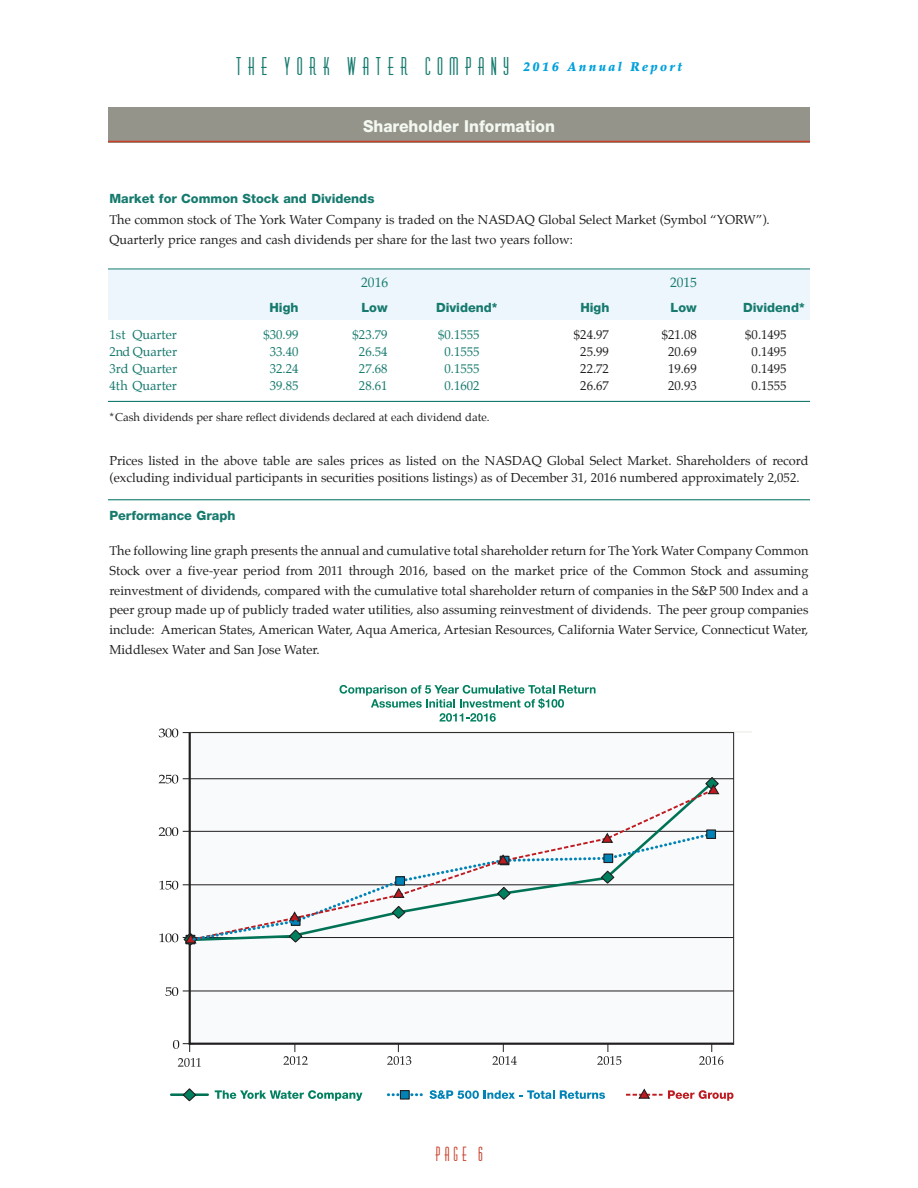
<style>
.page{position:relative;width:918px;height:1188px;background:#fff}
.page>*{position:absolute;margin:0;border:0;box-sizing:border-box;transform-origin:0 0}
.t1{font:22.5px "Diner Fatt";letter-spacing:.305em;color:#167a6e}
.t2{font:18px "Diner Fatt";color:#c9402b;scale:.95 1}
.t3{font:800 16.5px "Helvetica Neue";color:#f3f8f1;scale:.95 1}
.t4{font:13.5px "Palatino";color:#167a6e}
.t5{font:12.75px/19.8px "Palatino";color:#231f20}
.t6{font:12.75px "Palatino";color:#167a6e}
.t7{font:800 12.75px "Helvetica Neue";color:#167a6e}
.t8{font:11.25px "Palatino";color:#231f20}
</style>
<div class="page">
<div style="left:108px;top:107px;width:702px;height:35px;background:#94948a"></div>
<hr style="left:108px;top:141px;width:702px;height:1px;background:#c9402b">
<div style="left:108px;top:269px;width:702px;height:50px;background:#edf6fc"></div>
<hr style="left:108px;top:269px;width:702px;height:1px;background:#167a6e">
<hr style="left:108px;top:401px;width:702px;height:1px;background:#167a6e">
<hr style="left:108px;top:499px;width:702px;height:1px;background:#167a6e">
<div style="left:190px;top:733px;width:543px;height:312px;background:#f9fafc"></div>
<hr style="left:189px;top:733px;width:2px;height:312px;background:#231f20">
<hr style="left:189px;top:1043px;width:545px;height:2px;background:#231f20">
<hr style="left:183px;top:991px;width:551px;height:1px;background:#201d1e">
<hr style="left:183px;top:937px;width:551px;height:1px;background:#201d1e">
<svg style="left:165px;top:987px;width:13px;height:9px"></svg>
<hr style="left:183px;top:884px;width:551px;height:1px;background:#201d1e">
<svg style="left:178px;top:1058px;width:23px;height:9px"></svg>
<svg style="left:388px;top:1090px;width:217px;height:9px"></svg>
<div style="left:400px;top:1091px;width:9px;height:8px;background:#0083b6"></div>
<div style="left:400px;top:1090px;width:10px;height:10px;border:1px solid #201d1e"></div>
<svg style="left:626px;top:1088px;width:108px;height:13px"></svg>
<svg style="left:215px;top:1090px;width:147px;height:11px"></svg>
<hr style="left:171px;top:1093px;width:37px;height:3px;background:#007255">
<svg style="left:182px;top:1088px;width:15px;height:13px"></svg>
<svg style="left:283px;top:1044px;width:25px;height:21px"></svg>
<svg style="left:173px;top:1040px;width:21px;height:12px"></svg>
<svg style="left:387px;top:1044px;width:24px;height:21px"></svg>
<svg style="left:492px;top:1044px;width:25px;height:21px"></svg>
<svg style="left:597px;top:1044px;width:24px;height:21px"></svg>
<svg style="left:699px;top:1044px;width:24px;height:21px"></svg>
<svg style="left:339px;top:685px;width:257px;height:37px"></svg>
<hr style="left:183px;top:778px;width:551px;height:1px;background:#201d1e">
<hr style="left:183px;top:831px;width:551px;height:1px;background:#201d1e">
<svg style="left:159px;top:729px;width:19px;height:8px"></svg>
<svg style="left:159px;top:775px;width:561px;height:172px"></svg>
<hr style="left:733px;top:732px;width:1px;height:313px;background:#231f20">
<hr style="left:183px;top:732px;width:551px;height:1px;background:#201d1e">
<h1 class="t1" style="left:236px;top:54px;width:447px">UIF ZPSL XBUFS DPNQBOZ <sup>2016</sup> <sup>Annual</sup> <sup>Report</sup></h1>
<p class="t3" style="left:363px;top:120px;width:204px">Shareholder Information</p>
<p class="t7" style="left:110px;top:194px;width:266px">Market for Common Stock and Dividends</p>
<p class="t5" style="left:110px;top:210px;width:662px;line-height:20.2px">The common stock of The York Water Company is traded on the NASDAQ Global Select Market (Symbol “YORW”).<br>Quarterly price ranges and cash dividends per share for the last two years follow:</p>
<p class="t4" style="left:361px;top:276px;width:28px">2016</p>
<p class="t4" style="left:670px;top:276px;width:28px">2015</p>
<p class="t7" style="left:269px;top:303px;width:31px">High</p>
<p class="t7" style="left:362px;top:303px;width:28px">Low</p>
<p class="t7" style="left:436px;top:303px;width:63px">Dividend*</p>
<p class="t7" style="left:580px;top:303px;width:31px">High</p>
<p class="t7" style="left:671px;top:303px;width:28px">Low</p>
<p class="t7" style="left:743px;top:303px;width:63px">Dividend*</p>
<p class="t6" style="left:110px;top:329px;width:69px">1st Quarter</p>
<p class="t6" style="left:263px;top:329px;width:37px">$30.99</p>
<p class="t6" style="left:353px;top:329px;width:37px">$23.79</p>
<p class="t6" style="left:438px;top:329px;width:43px">$0.1555</p>
<p class="t5" style="left:574px;top:326px;width:37px">$24.97</p>
<p class="t5" style="left:662px;top:326px;width:37px">$21.08</p>
<p class="t5" style="left:745px;top:326px;width:43px">$0.1495</p>
<p class="t6" style="left:110px;top:345px;width:69px">2nd Quarter</p>
<p class="t6" style="left:270px;top:345px;width:30px">33.40</p>
<p class="t6" style="left:359px;top:345px;width:30px">26.54</p>
<p class="t6" style="left:445px;top:345px;width:37px">0.1555</p>
<p class="t5" style="left:580px;top:343px;width:30px">25.99</p>
<p class="t5" style="left:668px;top:343px;width:30px">20.69</p>
<p class="t5" style="left:752px;top:343px;width:37px">0.1495</p>
<p class="t6" style="left:110px;top:362px;width:69px">3rd Quarter</p>
<p class="t6" style="left:270px;top:362px;width:30px">32.24</p>
<p class="t6" style="left:359px;top:362px;width:30px">27.68</p>
<p class="t6" style="left:445px;top:362px;width:37px">0.1555</p>
<p class="t5" style="left:580px;top:359px;width:30px">22.72</p>
<p class="t5" style="left:668px;top:359px;width:30px">19.69</p>
<p class="t5" style="left:752px;top:359px;width:37px">0.1495</p>
<p class="t6" style="left:110px;top:379px;width:69px">4th Quarter</p>
<p class="t6" style="left:270px;top:379px;width:30px">39.85</p>
<p class="t6" style="left:359px;top:379px;width:30px">28.61</p>
<p class="t6" style="left:445px;top:379px;width:37px">0.1602</p>
<p class="t5" style="left:580px;top:376px;width:30px">26.67</p>
<p class="t5" style="left:668px;top:376px;width:30px">20.93</p>
<p class="t5" style="left:752px;top:376px;width:37px">0.1555</p>
<p class="t8" style="left:110px;top:411px;width:382px">*Cash dividends per share reflect dividends declared at each dividend date.</p>
<p class="t5" style="left:109px;top:453px;width:700px;line-height:16.8px">Prices listed in the above table are sales prices as listed on the NASDAQ Global Select Market. Shareholders of record (excluding individual participants in securities positions listings) as of December 31, 2016 numbered approximately 2,052.</p>
<p class="t7" style="left:109px;top:511px;width:127px">Performance Graph</p>
<p class="t5" style="left:109px;top:541px;width:701px;text-align:justify">The following line graph presents the annual and cumulative total shareholder return for The York Water Company Common Stock over a five-year period from 2011 through 2016, based on the market price of the Common Stock and assuming reinvestment of dividends, compared with the cumulative total shareholder return of companies in the S&amp;P 500 Index and a peer group made up of publicly traded water utilities, also assuming reinvestment of dividends. The peer group companies include: American States, American Water, Aqua America, Artesian Resources, California Water Service, Connecticut Water, Middlesex Water and San Jose Water.</p>
<h2 class="t2" style="left:435px;top:1144px;width:51px">QBHF 7</h2>
</div>
